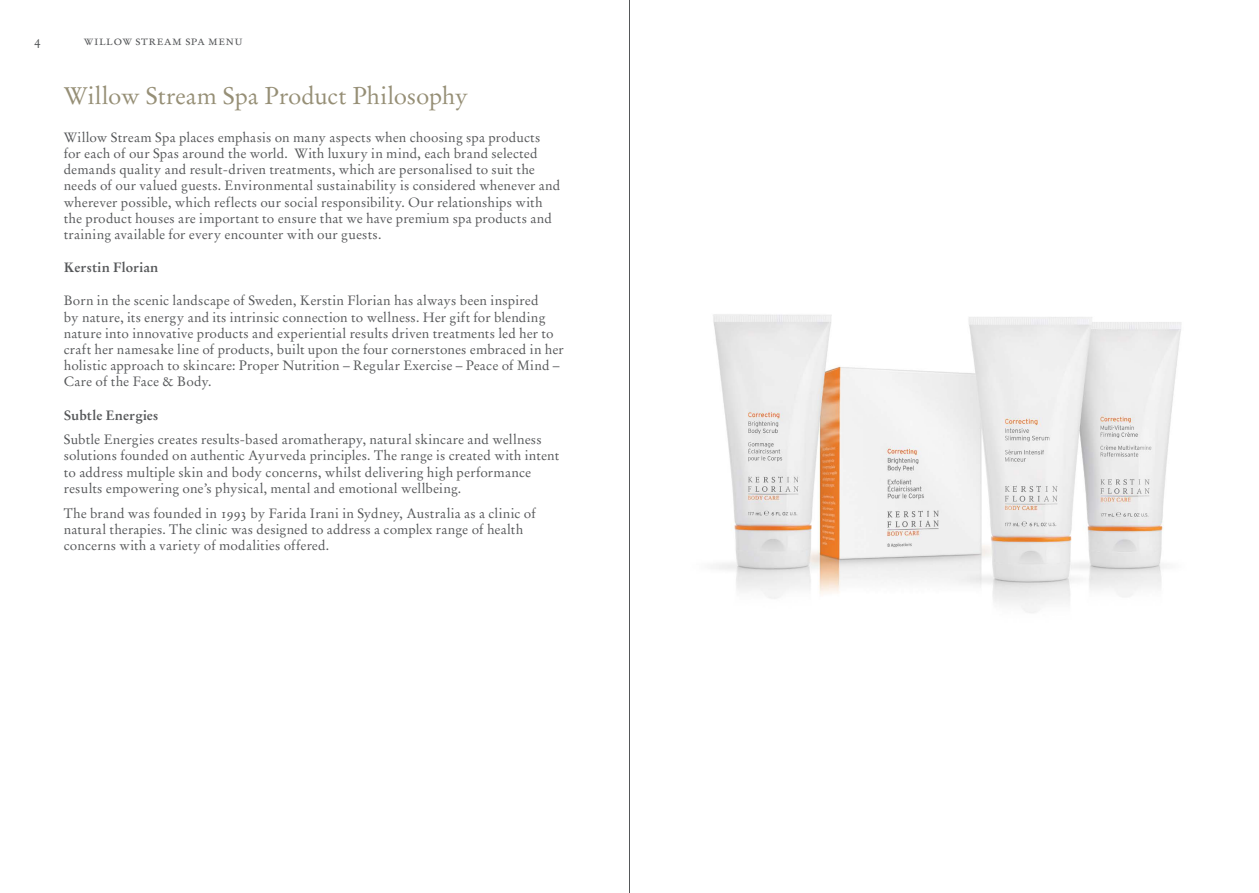
<style>
.page{position:relative;width:1259px;height:893px;background:#fff}
.page>*{position:absolute;margin:0;border:0;box-sizing:border-box;transform-origin:0 0}
.t1{font:24px "Stempel Garamond Roman Os F";letter-spacing:-.01em;color:#968f76}
.t2{font:13.5px/16.2px "Stempel Garamond Roman Os F";letter-spacing:.01em;color:#555759}
.t3{font:13.5px "Stempel Garamond Bold Os F";letter-spacing:.01em;color:#555759}
.t4{font:13.5px "Stempel Garamond Roman SC";letter-spacing:.035em;color:#555759}
</style>
<div class="page">
<img style="left:713px;top:314px;width:468px;height:299px">
<hr style="left:629px;top:0;width:1px;height:893px;background:#555759">
<p class="t4" style="left:34px;top:32px;width:8px">4</p>
<p class="t4" style="left:84px;top:32px;width:161px">willow stream spa menu</p>
<h1 class="t1" style="left:64px;top:82px;width:406px">Willow Stream Spa Product Philosophy</h1>
<p class="t2" style="left:64px;top:129px;width:498px">Willow Stream Spa places emphasis on many aspects when choosing spa products for each of our Spas around the world. With luxury in mind, each brand selected demands quality and result-driven treatments, which are personalised to suit the needs of our valued guests. Environmental sustainability is considered whenever and wherever possible, which reflects our social responsibility. Our relationships with the product houses are important to ensure that we have premium spa products and training available for every encounter with our guests.</p>
<p class="t3" style="left:64px;top:259px;width:96px">Kerstin Florian</p>
<p class="t2" style="left:64px;top:293px;width:501px">Born in the scenic landscape of Sweden, Kerstin Florian has always been inspired<br>by nature, its energy and its intrinsic connection to wellness. Her gift for blending nature into innovative products and experiential results driven treatments led her to craft her namesake line of products, built upon the four cornerstones embraced in her holistic approach to skincare: Proper Nutrition – Regular Exercise – Peace of Mind – Care of the Face &amp; Body.</p>
<p class="t3" style="left:64px;top:407px;width:96px">Subtle Energies</p>
<p class="t2" style="left:64px;top:432px;width:497px">Subtle Energies creates results-based aromatherapy, natural skincare and wellness solutions founded on authentic Ayurveda principles. The range is created with intent to address multiple skin and body concerns, whilst delivering high performance results empowering one’s physical, mental and emotional wellbeing.</p>
<p class="t2" style="left:64px;top:505px;width:474px">The brand was founded in 1993 by Farida Irani in Sydney, Australia as a clinic of natural therapies. The clinic was designed to address a complex range of health concerns with a variety of modalities offered.</p>
</div>
